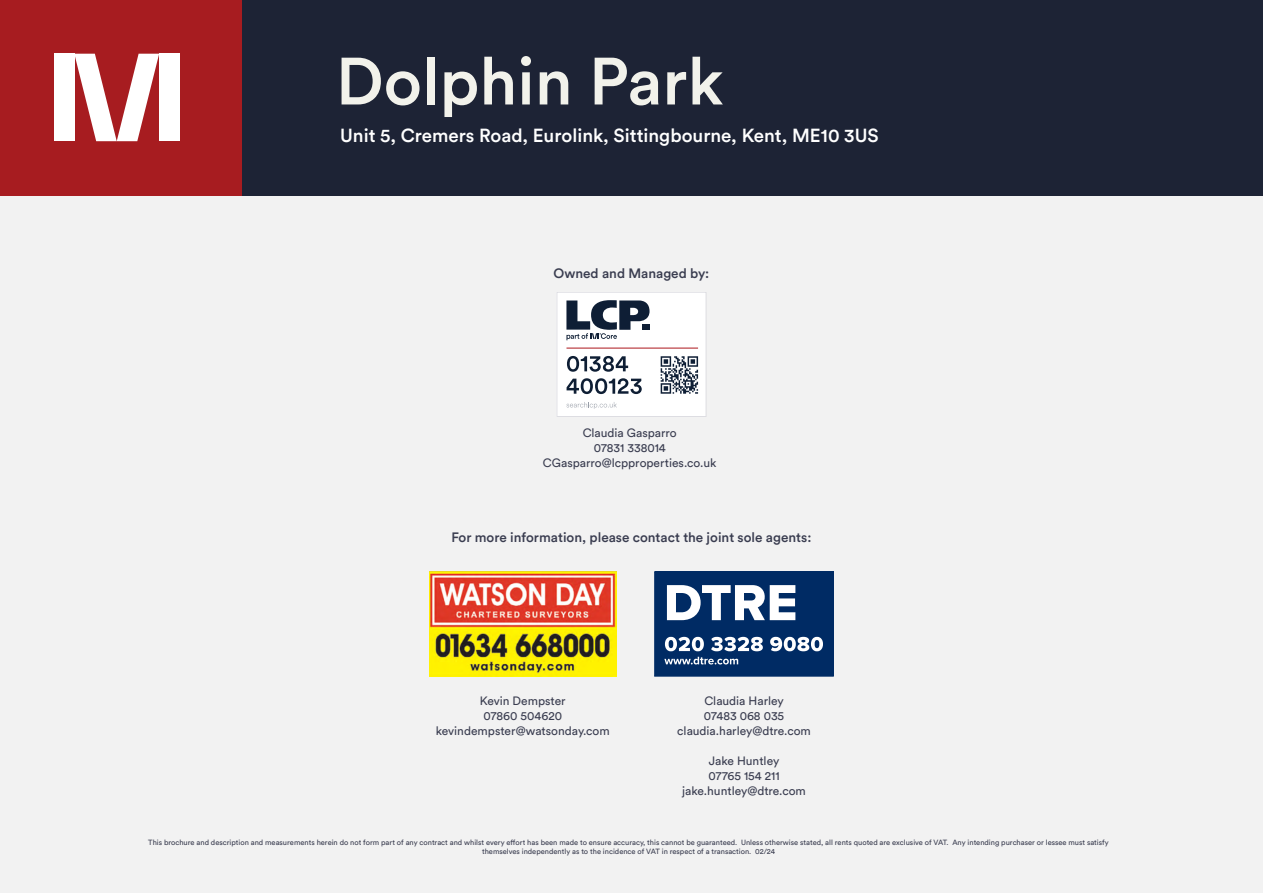
<style>
.page{position:relative;width:1263px;height:893px;background:#f2f2f2}
.page>*{position:absolute;margin:0;border:0;box-sizing:border-box;transform-origin:0 0}
.t1{font:500 66px "Circular Std";color:#f2f2eb}
.t2{font:500 18.75px "Circular Std";color:#fff}
.t3{font:500 13.5px "Circular Std";color:#3a3d50}
.t4{font:12px/15px "Circular Std";color:#3a3d50;text-align:center}
.t5{font:7.5px/9px "Circular Std";color:#3a3d50;text-align:center}
</style>
<div class="page">
<div style="left:655px;top:572px;width:178px;height:104px;background:#002b64"></div>
<div style="left:654px;top:571px;width:180px;height:105px;border:1px solid #002b64"></div>
<svg style="left:664px;top:657px;width:74px;height:7px"></svg>
<svg style="left:667px;top:585px;width:128px;height:35px"></svg>
<svg style="left:665px;top:637px;width:39px;height:14px"></svg>
<svg style="left:711px;top:637px;width:52px;height:14px"></svg>
<svg style="left:770px;top:637px;width:53px;height:14px"></svg>
<img style="left:429px;top:571px;width:187px;height:105px">
<div style="left:0;top:0;width:1263px;height:195px;background:#1d2335"></div>
<div style="left:0;top:0;width:242px;height:195px;background:#a71c20"></div>
<div style="left:159px;top:54px;width:20px;height:87px;background:#fff"></div>
<div style="left:54px;top:54px;width:20px;height:87px;background:#fff"></div>
<svg style="left:74px;top:54px;width:85px;height:87px"></svg>
<div style="left:557px;top:292px;width:149px;height:124px;background:#fff"></div>
<div style="left:557px;top:292px;width:149px;height:125px;border:1px solid #dddde2"></div>
<svg style="left:567px;top:356px;width:61px;height:16px"></svg>
<svg style="left:566px;top:378px;width:76px;height:16px"></svg>
<svg style="left:566px;top:402px;width:51px;height:7px"></svg>
<hr style="left:566px;top:348px;width:132px;height:1px;background:#ac161b">
<svg style="left:566px;top:300px;width:83px;height:40px"></svg>
<svg style="left:661px;top:356px;width:37px;height:38px"></svg>
<h1 class="t1" style="left:336px;top:40px;width:389px">Dolphin Park</h1>
<h2 class="t2" style="left:340px;top:123px;width:540px">Unit 5, Cremers Road, Eurolink, Sittingbourne, Kent, ME10 3US</h2>
<h3 class="t3" style="left:554px;top:265px;width:157px">Owned and Managed by:</h3>
<h3 class="t4" style="left:543px;top:425px;width:175px">Claudia Gasparro<br>07831 338014<br>CGasparro@lcpproperties.co.uk</h3>
<h3 class="t3" style="left:451px;top:529px;width:361px">For more information, please contact the joint sole agents:</h3>
<h3 class="t4" style="left:436px;top:693px;width:175px">Kevin Dempster<br>07860 504620 kevindempster@watsonday.com</h3>
<h3 class="t4" style="left:677px;top:693px;width:135px">Claudia Harley<br>07483 068 035 claudia.harley@dtre.com</h3>
<h3 class="t4" style="left:682px;top:753px;width:125px">Jake Huntley<br>07765 154 211 jake.huntley@dtre.com</h3>
<p class="t5" style="left:148px;top:838px;width:962px">This brochure and description and measurements herein do not form part of any contract and whilst every effort has been made to ensure accuracy, this cannot be guaranteed. Unless otherwise stated, all rents quoted are exclusive of VAT. Any intending purchaser or lessee must satisfy themselves independently as to the incidence of VAT in respect of a transaction. 02/24</p>
</div>
